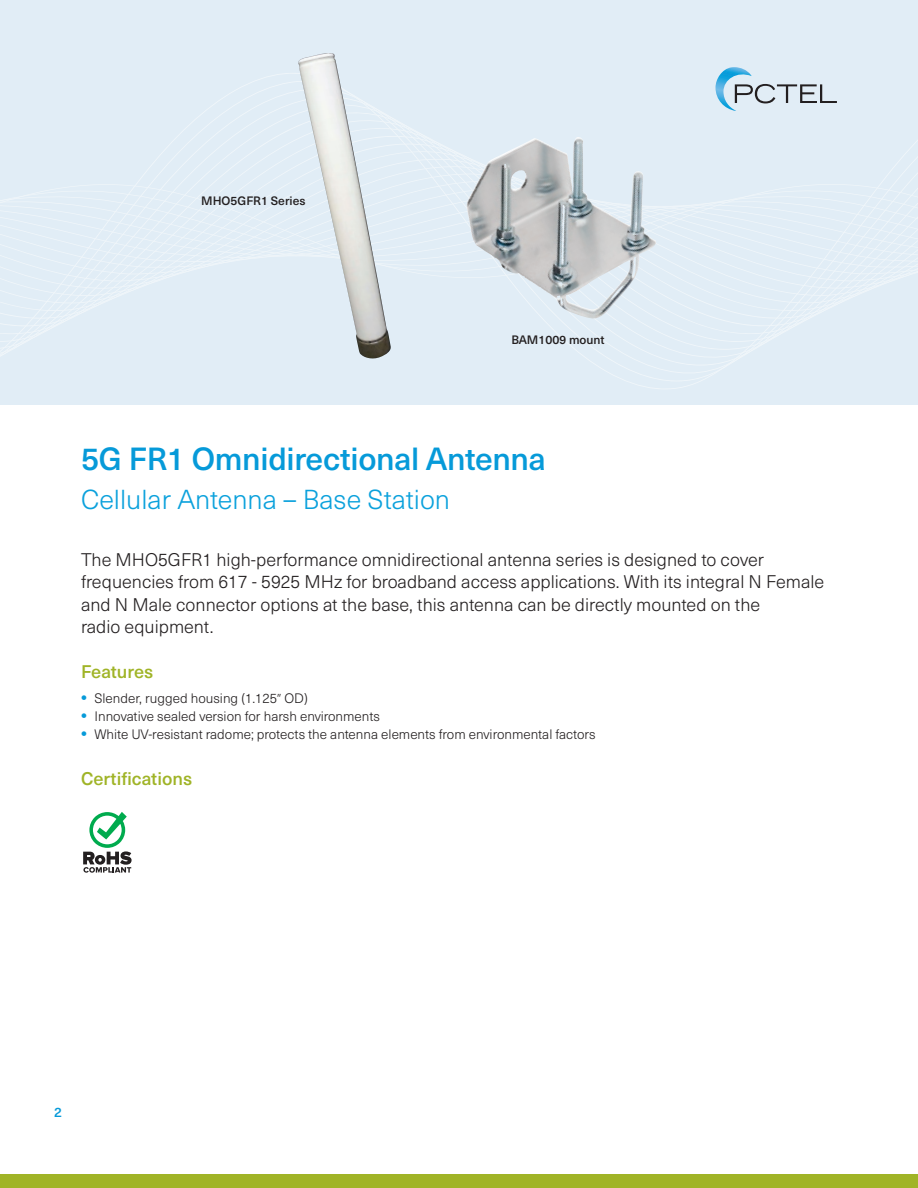
<style>
.page{position:relative;width:918px;height:1188px;background:#fff}
.page>*{position:absolute;margin:0;border:0;box-sizing:border-box;transform-origin:0 0}
.t1{font:500 31.5px "Neue Haas Unica W1 G";letter-spacing:-.01em;color:#069ad9}
.t2{font:300 27px "Neue Haas Unica W1 G";color:#0ba1dc}
.t3{font:300 18px/22.5px "Neue Haas Unica W1 G";color:#231f20}
.Bullet_list{font:500 18px "Neue Haas Unica W1 G";color:#a0b427}
.t4{font:300 13.5px "Neue Haas Unica W1 G";color:#231f20}
.Bullet_list-2{font:500 13.5px "Neue Haas Unica W1 G";color:#069ad9}
.BODY_BULLETS{font:500 12px "Neue Haas Unica W1 G";color:#231f20}
.s1{font-weight:800;font-size:15px;color:#069ad9}
</style>
<div class="page">
<div style="left:0;top:1174px;width:918px;height:14px;background:#a0b427"></div>
<div style="left:0;top:0;width:918px;height:405px;background:#e1edf6"></div>
<svg style="left:0;top:73px;width:918px;height:316px"></svg>
<svg style="left:715px;top:67px;width:122px;height:44px"></svg>
<svg style="left:83px;top:812px;width:49px;height:61px"></svg>
<img style="left:466px;top:137px;width:191px;height:183px">
<img style="left:298px;top:53px;width:94px;height:307px">
<p class="BODY_BULLETS" style="left:201px;top:192px;width:106px">MHO5GFR1 Series</p>
<p class="BODY_BULLETS" style="left:512px;top:330px;width:95px">BAM1009 mount</p>
<p class="t1" style="left:81px;top:435px;width:466px">5G FR1 Omnidirectional Antenna</p>
<p class="t2" style="left:81px;top:480px;width:371px">Cellular Antenna – Base Station</p>
<p class="t3" style="left:81px;top:547px;width:745px">The MHO5GFR1 high-performance omnidirectional antenna series is designed to cover frequencies from 617 - 5925 MHz for broadband access applications. With its integral N Female and N Male connector options at the base, this antenna can be directly mounted on the<br>radio equipment.</p>
<p class="Bullet_list" style="left:81px;top:658px;width:74px">Features</p>
<p class="t4" style="left:81px;top:688px;width:228px"><span class="s1">•</span> Slender, rugged housing (1.125″ OD)</p>
<p class="t4" style="left:81px;top:706px;width:300px"><span class="s1">•</span> Innovative sealed version for harsh environments</p>
<p class="t4" style="left:81px;top:724px;width:516px"><span class="s1">•</span> White UV-resistant radome; protects the antenna elements from environmental factors</p>
<p class="Bullet_list" style="left:81px;top:765px;width:113px">Certifications</p>
<p class="Bullet_list-2" style="left:54px;top:1102px;width:9px">2</p>
</div>
